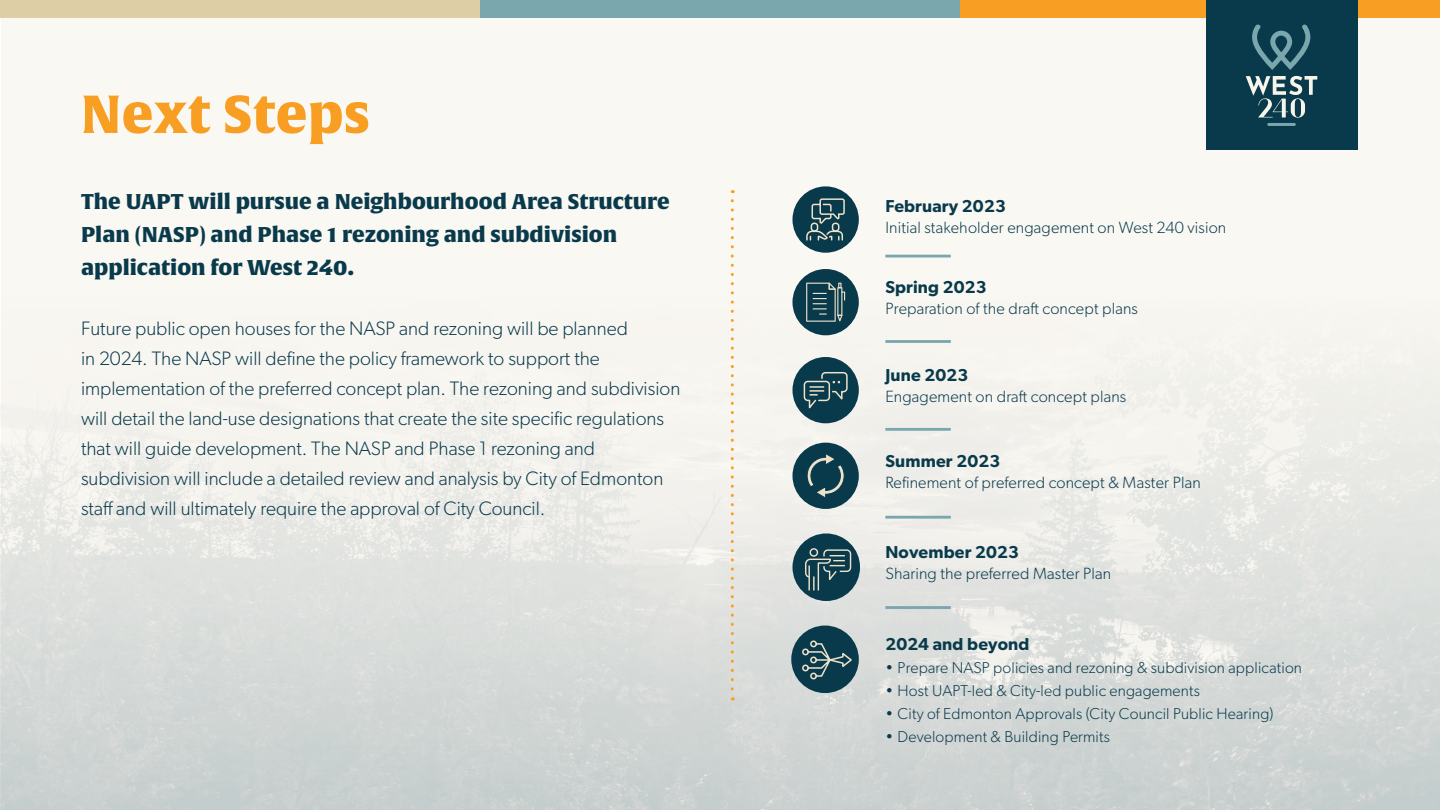
<style>
.page{position:relative;width:1440px;height:810px;background:#fff}
.page>*{position:absolute;margin:0;border:0;box-sizing:border-box;transform-origin:0 0}
._1__Slide_Title{font:900 52.5px "Alverata W01";letter-spacing:.01em;color:#f89e22}
.t1{font:900 21px/33px "Alverata W01";color:#093a4c}
.t2{font:300 19.5px/30px "Gibson";color:#093a4c}
.t3{font:600 17.4px "Gibson";letter-spacing:.01em;color:#093a4c}
.t4{font:300 16.35px "Gibson";letter-spacing:.01em;color:#093a4c}
.t5{font:300 15.9px "Gibson";letter-spacing:.01em;color:#093a4c}
</style>
<div class="page">
<div style="left:1px;top:0;width:1439px;height:810px;background:#fbf9f4"></div>
<img style="left:1px;top:68px;width:1439px;height:742px">
<div style="left:480px;top:0;width:480px;height:18px;background:#7aa6ad"></div>
<div style="left:1px;top:0;width:479px;height:18px;background:#decea5"></div>
<div style="left:960px;top:0;width:479px;height:18px;background:#f89e22"></div>
<hr style="left:885px;top:255px;width:66px;height:2px;background:#7aa6ad">
<hr style="left:885px;top:340px;width:66px;height:3px;background:#7aa6ad">
<hr style="left:885px;top:428px;width:66px;height:3px;background:#7aa6ad">
<hr style="left:885px;top:516px;width:66px;height:3px;background:#7aa6ad">
<hr style="left:885px;top:606px;width:66px;height:3px;background:#7aa6ad">
<div style="left:792px;top:186px;width:67px;height:67px;background:#093a4c;border-radius:50%"></div>
<svg style="left:806px;top:198px;width:39px;height:43px"></svg>
<div style="left:792px;top:269px;width:67px;height:66px;background:#093a4c;border-radius:50%"></div>
<svg style="left:806px;top:283px;width:39px;height:39px"></svg>
<div style="left:792px;top:443px;width:67px;height:66px;background:#093a4c;border-radius:50%"></div>
<svg style="left:807px;top:454px;width:38px;height:43px"></svg>
<div style="left:792px;top:533px;width:68px;height:68px;background:#093a4c;border-radius:50%"></div>
<svg style="left:805px;top:548px;width:47px;height:44px"></svg>
<div style="left:791px;top:626px;width:68px;height:67px;background:#093a4c;border-radius:50%"></div>
<svg style="left:802px;top:640px;width:52px;height:40px"></svg>
<div style="left:792px;top:357px;width:67px;height:66px;background:#093a4c;border-radius:50%"></div>
<svg style="left:803px;top:372px;width:45px;height:37px"></svg>
<svg style="left:731px;top:201px;width:3px;height:499px"></svg>
<div style="left:1206px;top:0;width:151px;height:150px;background:#093a4c"></div>
<svg style="left:1252px;top:24px;width:58px;height:46px"></svg>
<hr style="left:1267px;top:123px;width:29px;height:3px;background:#7aa6ad">
<svg style="left:1246px;top:76px;width:71px;height:42px"></svg>
<p class="_1__Slide_Title" style="left:81px;top:83px;width:291px">Next Steps</p>
<p class="t1" style="left:81px;top:184px;width:590px">The UAPT will pursue a Neighbourhood Area Structure<br>Plan (NASP) and Phase 1 rezoning and subdivision application for West 240.</p>
<p class="t2" style="left:81px;top:313px;width:601px">Future public open houses for the NASP and rezoning will be planned<br>in 2024. The NASP will define the policy framework to support the implementation of the preferred concept plan. The rezoning and subdivision will detail the land-use designations that create the site specific regulations that will guide development. The NASP and Phase 1 rezoning and subdivision will include a detailed review and analysis by City of Edmonton staff and will ultimately require the approval of City Council.</p>
<p class="t3" style="left:885px;top:195px;width:122px">February 2023</p>
<p class="t4" style="left:885px;top:217px;width:342px">Initial stakeholder engagement on West 240 vision</p>
<p class="t3" style="left:885px;top:277px;width:103px">Spring 2023</p>
<p class="t4" style="left:885px;top:298px;width:254px">Preparation of the draft concept plans</p>
<p class="t3" style="left:885px;top:365px;width:85px">June 2023</p>
<p class="t4" style="left:885px;top:386px;width:242px">Engagement on draft concept plans</p>
<p class="t3" style="left:885px;top:450px;width:116px">Summer 2023</p>
<p class="t4" style="left:885px;top:472px;width:317px">Refinement of preferred concept &amp; Master Plan</p>
<p class="t3" style="left:885px;top:542px;width:135px">November 2023</p>
<p class="t4" style="left:885px;top:564px;width:227px">Sharing the preferred Master Plan</p>
<p class="t3" style="left:885px;top:634px;width:146px">2024 and beyond</p>
<p class="t5" style="left:885px;top:658px;width:418px">• Prepare NASP policies and rezoning &amp; subdivision application</p>
<p class="t5" style="left:885px;top:681px;width:316px">• Host UAPT-led &amp; City-led public engagements</p>
<p class="t5" style="left:885px;top:704px;width:390px">• City of Edmonton Approvals (City Council Public Hearing)</p>
<p class="t5" style="left:885px;top:727px;width:226px">• Development &amp; Building Permits</p>
</div>
